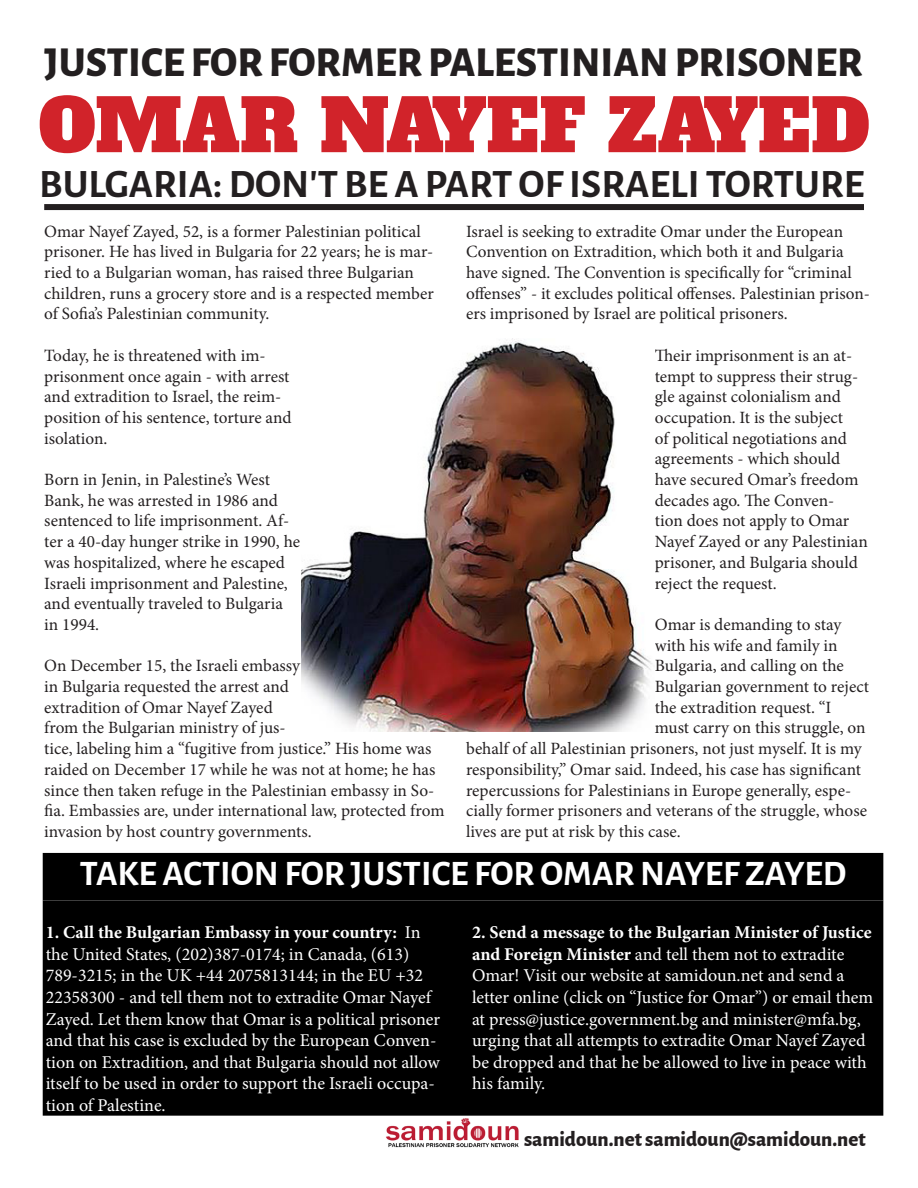
<style>
.page{position:relative;width:918px;height:1188px;background:#fff}
.page>*{position:absolute;margin:0;border:0;box-sizing:border-box;transform-origin:0 0}
.t1{font:72px "Alfa Slab One";color:#d1232a}
.t2{font:800 42px "Alegreya Sans";color:#231f20}
.t3{font:700 40.5px "Alegreya Sans";color:#231f20}
.t4{font:700 36px "Alegreya Sans";color:#fff}
.t5{font:800 21px "Alegreya Sans";color:#231f20}
.t6{font:18px/21.6px "Minion Pro";color:#fff}
.t7{font:17.25px/20.7px "Minion Pro";color:#231f20}
.s1{font-weight:700}
</style>
<div class="page">
<div style="left:44px;top:902px;width:838px;height:212px;background:#000"></div>
<div style="left:43px;top:901px;width:840px;height:215px;border:3px solid #000"></div>
<div style="left:44px;top:854px;width:838px;height:45px;background:#000"></div>
<div style="left:43px;top:853px;width:840px;height:48px;border:3px solid #000"></div>
<img style="left:301px;top:338px;width:352px;height:393px">
<div style="left:44px;top:204px;width:820px;height:6px;background:#231f20"></div>
<img style="left:386px;top:1118px;width:133px;height:30px">
<p class="t2" style="left:44px;top:31px;width:820px">JUSTICE FOR FORMER PALESTINIAN PRISONER</p>
<p class="t1" style="left:38px;top:78px;width:833px">OMAR NAYEF ZAYED</p>
<p class="t3" style="left:39px;top:155px;width:827px">BULGARIA: DON’T BE A PART OF ISRAELI TORTURE</p>
<p class="t7" style="left:44px;top:221px;width:391px">Omar Nayef Zayed, 52, is a former Palestinian political prisoner. He has lived in Bulgaria for 22 years; he is mar&shy;ried to a Bulgarian woman, has raised three Bulgarian children, runs a grocery store and is a respected member of Sofia’s Palestinian community.</p>
<p class="t7" style="left:44px;top:345px;width:249px">Today, he is threatened with im&shy;prisonment once again - with arrest and extradition to Israel, the reim&shy;position of his sentence, torture and isolation.</p>
<p class="t7" style="left:44px;top:469px;width:258px">Born in Jenin, in Palestine’s West<br>Bank, he was arrested in 1986 and sentenced to life imprisonment. Af&shy;ter a 40-day hunger strike in 1990, he was hospitalized, where he escaped<br>Israeli imprisonment and Palestine, and eventually traveled to Bulgaria in 1994.</p>
<p class="t7" style="left:44px;top:656px;width:402px">On December 15, the Israeli embassy<br>in Bulgaria requested the arrest and<br>extradition of Omar Nayef Zayed<br>from the Bulgarian ministry of jus-<br>tice, labeling him a “fugitive from justice.” His home was raided on December 17 while he was not at home; he has since then taken refuge in the Palestinian embassy in So&shy;fia. Embassies are, under international law, protected from invasion by host country governments.</p>
<p class="t7" style="left:466px;top:221px;width:405px">Israel is seeking to extradite Omar under the European Convention on Extradition, which both it and Bulgaria have signed. The Convention is specifically for “criminal offenses” - it excludes political offenses. Palestinian prison&shy;ers imprisoned by Israel are political prisoners.</p>
<p class="t7" style="left:655px;top:345px;width:215px">Their imprisonment is an at&shy;tempt to suppress their strug&shy;gle against colonialism and occupation. It is the subject<br>of political negotiations and agreements - which should have secured Omar’s freedom decades ago. The Conven-<br>tion does not apply to Omar<br>Nayef Zayed or any Palestinian prisoner, and Bulgaria should reject the request.</p>
<p class="t7" style="left:655px;top:614px;width:188px">Omar is demanding to stay</p>
<p class="t7" style="left:655px;top:635px;width:184px">with his wife and family in</p>
<p class="t7" style="left:655px;top:656px;width:191px">Bulgaria, and calling on the</p>
<p class="t7" style="left:655px;top:676px;width:216px">Bulgarian government to reject</p>
<p class="t7" style="left:655px;top:697px;width:178px">the extradition request. “I</p>
<p class="t7" style="left:655px;top:718px;width:212px">must carry on this struggle, on</p>
<p class="t7" style="left:466px;top:738px;width:397px">behalf of all Palestinian prisoners, not just myself. It is my</p>
<p class="t7" style="left:466px;top:759px;width:396px">responsibility,” Omar said. Indeed, his case has significant</p>
<p class="t7" style="left:466px;top:780px;width:387px">repercussions for Palestinians in Europe generally, espe-</p>
<p class="t7" style="left:466px;top:800px;width:403px">cially former prisoners and veterans of the struggle, whose</p>
<p class="t7" style="left:466px;top:821px;width:216px">lives are put at risk by this case.</p>
<p class="t4" style="left:80px;top:847px;width:768px">TAKE ACTION FOR JUSTICE FOR OMAR NAYEF ZAYED</p>
<p class="t6" style="left:46px;top:922px;width:396px"><span class="s1">1. Call the Bulgarian Embassy in your country:</span> In the United States, (202)387-0174; in Canada, (613)<br>789-3215; in the UK +44 2075813144; in the EU +32<br>22358300 - and tell them not to extradite Omar Nayef Zayed. Let them know that Omar is a political prisoner and that his case is excluded by the European Conven&shy;tion on Extradition, and that Bulgaria should not allow itself to be used in order to support the Israeli occupa&shy;tion of Palestine.</p>
<p class="t6" style="left:472px;top:922px;width:403px"><span class="s1">2. Send a message to the Bulgarian Minister of Justice and Foreign Minister</span> and tell them not to extradite Omar! Visit our website at samidoun.net and send a letter online (click on “Justice for Omar”) or email them at press@justice.government.bg and minister@mfa.bg, urging that all attempts to extradite Omar Nayef Zayed be dropped and that he be allowed to live in peace with his family.</p>
<p class="t5" style="left:524px;top:1123px;width:343px">samidoun.net samidoun@samidoun.net</p>
</div>
